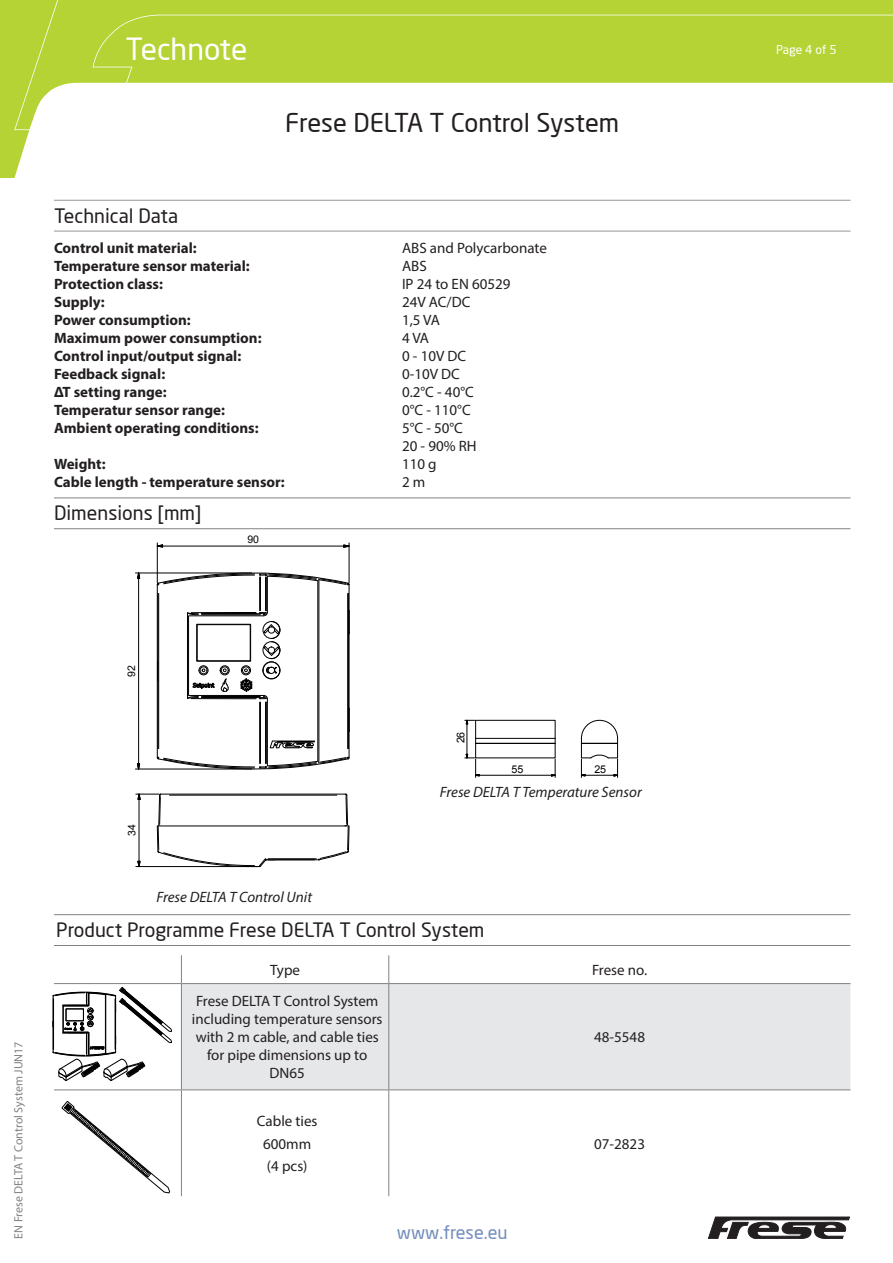
<style>
.page{position:relative;width:893px;height:1263px;background:#fff}
.page>*{position:absolute;margin:0;border:0;box-sizing:border-box;transform-origin:0 0}
.t1{font:30px "Neo Sans";color:#fff}
.t2{font:25.5px "Neo Sans";color:#231f20}
.Tekniske_data_-_Mell{font:19.5px "Neo Sans";color:#231f20}
.t3{font:18px "Neo Sans";color:#738cbd}
.Tekniske_data_-_Brød{font:700 15px "Myriad Pro";color:#231f20}
.Titler_-_index_uk{font:15px/18px "Myriad Pro";color:#231f20;text-align:center}
.Tekniske_data_-_Brød-2{font:15px "Myriad Pro";color:#231f20}
.Tekniske_data_-_Mell-2{font:italic 15px "Myriad Pro";color:#231f20}
.t4{font:12px "Myriad Pro";color:#808285}
.t5{font:12px "Neo Sans";letter-spacing:-.01em;color:#fff}
.t6{font:10.65px "Arial";color:#000}
.t7{font:10.5px "Arial";color:#000}
</style>
<div class="page">
<svg style="left:0;top:0;width:30px;height:177px;background:#bdd84b"></svg>
<svg style="left:14px;top:0;width:879px;height:130px;fill:#b5d334"></svg>
<svg style="left:708px;top:1217px;width:142px;height:22px"></svg>
<hr style="left:54px;top:231px;width:796px;height:1px;background:#939598">
<hr style="left:54px;top:200px;width:796px;height:1px;background:#939598">
<svg style="left:269px;top:740px;width:46px;height:8px"></svg>
<hr style="left:259px;top:702px;width:1px;height:61px;background:#000">
<hr style="left:260px;top:702px;width:1px;height:61px;background:#000">
<hr style="left:260px;top:577px;width:1px;height:34px;background:#000">
<hr style="left:259px;top:577px;width:1px;height:34px;background:#000">
<hr style="left:265px;top:577px;width:1px;height:34px;background:#000">
<hr style="left:265px;top:702px;width:1px;height:61px;background:#000">
<hr style="left:266px;top:577px;width:1px;height:34px;background:#000">
<hr style="left:347px;top:593px;width:1px;height:156px;background:#000">
<hr style="left:266px;top:702px;width:1px;height:61px;background:#000">
<hr style="left:348px;top:593px;width:1px;height:156px;background:#000">
<hr style="left:158px;top:593px;width:1px;height:156px;background:#000">
<hr style="left:187px;top:613px;width:1px;height:85px;background:#000">
<hr style="left:319px;top:580px;width:1px;height:182px;background:#000">
<hr style="left:267px;top:576px;width:1px;height:37px;background:#000">
<hr style="left:318px;top:581px;width:1px;height:180px;background:#000">
<hr style="left:267px;top:699px;width:1px;height:67px;background:#000">
<hr style="left:349px;top:584px;width:1px;height:174px;background:#000">
<svg style="left:157px;top:569px;width:193px;height:16px"></svg>
<hr style="left:157px;top:584px;width:1px;height:174px;background:#000">
<svg style="left:156px;top:756px;width:194px;height:13px"></svg>
<svg style="left:349px;top:708px;width:1px;height:24px"></svg>
<svg style="left:349px;top:610px;width:1px;height:25px"></svg>
<div style="left:241px;top:665px;width:10px;height:10px;border:1px solid #000;border-radius:50%"></div>
<div style="left:242px;top:666px;width:8px;height:8px;border:1px solid #000;border-radius:50%"></div>
<div style="left:199px;top:665px;width:9px;height:10px;border:1px solid #000;border-radius:50%"></div>
<div style="left:200px;top:666px;width:7px;height:8px;border:1px solid #000;border-radius:50%"></div>
<div style="left:220px;top:665px;width:10px;height:10px;border:1px solid #000;border-radius:50%"></div>
<div style="left:221px;top:666px;width:7px;height:8px;border:1px solid #000;border-radius:50%"></div>
<div style="left:196px;top:624px;width:55px;height:37px;border:1px solid #000"></div>
<div style="left:263px;top:661px;width:17px;height:18px;border:1px solid #000;border-radius:50%"></div>
<svg style="left:187px;top:612px;width:94px;height:47px"></svg>
<div style="left:263px;top:641px;width:17px;height:18px;border:1px solid #000;border-radius:50%"></div>
<svg style="left:187px;top:667px;width:91px;height:32px"></svg>
<svg style="left:156px;top:544px;width:7px;height:3px"></svg>
<svg style="left:343px;top:544px;width:6px;height:3px"></svg>
<hr style="left:163px;top:546px;width:181px;height:1px;background:#000">
<hr style="left:349px;top:543px;width:1px;height:40px;background:#000">
<hr style="left:157px;top:543px;width:1px;height:40px;background:#000">
<svg style="left:137px;top:572px;width:3px;height:10px"></svg>
<svg style="left:137px;top:763px;width:3px;height:6px"></svg>
<hr style="left:138px;top:578px;width:1px;height:186px;background:#000">
<hr style="left:135px;top:573px;width:117px;height:1px;background:#000">
<hr style="left:135px;top:769px;width:117px;height:1px;background:#000">
<svg style="left:136px;top:793px;width:214px;height:75px"></svg>
<hr style="left:136px;top:866px;width:122px;height:1px;background:#000">
<hr style="left:476px;top:743px;width:79px;height:1px;background:#000">
<hr style="left:479px;top:775px;width:72px;height:1px;background:#000">
<svg style="left:551px;top:759px;width:5px;height:18px"></svg>
<hr style="left:467px;top:724px;width:1px;height:30px;background:#000">
<svg style="left:465px;top:719px;width:91px;height:24px"></svg>
<svg style="left:465px;top:754px;width:15px;height:23px"></svg>
<svg style="left:580px;top:719px;width:39px;height:58px"></svg>
<hr style="left:54px;top:945px;width:796px;height:1px;background:#808285">
<hr style="left:54px;top:914px;width:796px;height:1px;background:#808285">
<div style="left:182px;top:984px;width:668px;height:105px;background:#e6e7e9"></div>
<svg style="left:388px;top:955px;width:1px;height:28px"></svg>
<svg style="left:181px;top:955px;width:1px;height:28px"></svg>
<hr style="left:54px;top:983px;width:127px;height:1px;background:#808285">
<hr style="left:181px;top:983px;width:208px;height:1px;background:#808285">
<hr style="left:181px;top:984px;width:1px;height:105px;background:#808285">
<hr style="left:389px;top:983px;width:461px;height:1px;background:#808285">
<hr style="left:388px;top:984px;width:1px;height:105px;background:#808285">
<hr style="left:54px;top:1089px;width:127px;height:1px;background:#808285">
<hr style="left:181px;top:1089px;width:208px;height:1px;background:#808285">
<hr style="left:181px;top:1090px;width:1px;height:106px;background:#808285">
<hr style="left:389px;top:1089px;width:461px;height:1px;background:#808285">
<hr style="left:388px;top:1090px;width:1px;height:106px;background:#808285">
<hr style="left:54px;top:528px;width:796px;height:1px;background:#808285">
<hr style="left:54px;top:497px;width:796px;height:1px;background:#808285">
<svg style="left:62px;top:1101px;width:108px;height:92px"></svg>
<svg style="left:53px;top:987px;width:119px;height:94px"></svg>
<h1 class="t1" style="left:125px;top:31px;width:123px">Technote</h1>
<h2 class="t2" style="left:285px;top:107px;width:335px">Frese DELTA T Control System</h2>
<p class="Tekniske_data_-_Mell" style="left:54px;top:204px;width:126px">Technical Data</p>
<p class="Tekniske_data_-_Brød" style="left:54px;top:238px;width:144px">Control unit material:</p>
<p class="Tekniske_data_-_Brød-2" style="left:402px;top:239px;width:146px">ABS and Polycarbonate</p>
<p class="Tekniske_data_-_Brød" style="left:54px;top:256px;width:197px">Temperature sensor material:</p>
<p class="Tekniske_data_-_Brød-2" style="left:402px;top:257px;width:26px">ABS</p>
<p class="Tekniske_data_-_Brød" style="left:54px;top:274px;width:110px">Protection class:</p>
<p class="Tekniske_data_-_Brød-2" style="left:402px;top:275px;width:110px">IP 24 to EN 60529</p>
<p class="Tekniske_data_-_Brød" style="left:54px;top:292px;width:52px">Supply:</p>
<p class="Tekniske_data_-_Brød-2" style="left:402px;top:293px;width:70px">24V AC/DC</p>
<p class="Tekniske_data_-_Brød" style="left:54px;top:310px;width:138px">Power consumption:</p>
<p class="Tekniske_data_-_Brød-2" style="left:402px;top:311px;width:39px">1,5 VA</p>
<p class="Tekniske_data_-_Brød" style="left:54px;top:328px;width:209px">Maximum power consumption:</p>
<p class="Tekniske_data_-_Brød-2" style="left:402px;top:329px;width:29px">4 VA</p>
<p class="Tekniske_data_-_Brød" style="left:54px;top:346px;width:189px">Control input/output signal:</p>
<p class="Tekniske_data_-_Brød-2" style="left:402px;top:347px;width:66px">0 - 10V DC</p>
<p class="Tekniske_data_-_Brød" style="left:54px;top:364px;width:113px">Feedback signal:</p>
<p class="Tekniske_data_-_Brød-2" style="left:402px;top:365px;width:59px">0-10V DC</p>
<p class="Tekniske_data_-_Brød" style="left:54px;top:382px;width:114px">ΔT setting range:</p>
<p class="Tekniske_data_-_Brød-2" style="left:402px;top:383px;width:73px">0.2°C - 40°C</p>
<p class="Tekniske_data_-_Brød" style="left:54px;top:400px;width:173px">Temperatur sensor range:</p>
<p class="Tekniske_data_-_Brød-2" style="left:402px;top:401px;width:70px">0°C - 110°C</p>
<p class="Tekniske_data_-_Brød" style="left:54px;top:418px;width:206px">Ambient operating conditions:</p>
<p class="Tekniske_data_-_Brød-2" style="left:402px;top:419px;width:62px">5°C - 50°C</p>
<p class="Tekniske_data_-_Brød-2" style="left:402px;top:437px;width:76px">20 - 90% RH</p>
<p class="Tekniske_data_-_Brød" style="left:54px;top:454px;width:53px">Weight:</p>
<p class="Tekniske_data_-_Brød-2" style="left:402px;top:455px;width:36px">110 g</p>
<p class="Tekniske_data_-_Brød" style="left:54px;top:472px;width:232px">Cable length - temperature sensor:</p>
<p class="Tekniske_data_-_Brød-2" style="left:402px;top:473px;width:25px">2 m</p>
<p class="Tekniske_data_-_Mell" style="left:54px;top:501px;width:149px">Dimensions [mm]</p>
<p class="t7" style="left:247px;top:532px;width:13px">90</p>
<p class="t4" style="left:11px;top:1239px;width:199px;rotate:-90deg">EN Frese DELTA T Control System JUN17</p>
<p class="t7" style="left:124px;top:677px;width:13px;rotate:-90deg">92</p>
<p class="t7" style="left:125px;top:836px;width:13px;rotate:-90deg">34</p>
<p class="Tekniske_data_-_Mell-2" style="left:156px;top:887px;width:157px">Frese DELTA T Control Unit</p>
<p class="t6" style="left:454px;top:743px;width:13px;rotate:-90deg">26</p>
<p class="t6" style="left:511px;top:762px;width:13px">55</p>
<p class="t6" style="left:594px;top:762px;width:13px">25</p>
<p class="Tekniske_data_-_Mell-2" style="left:440px;top:783px;width:203px">Frese DELTA T Temperature Sensor</p>
<p class="Tekniske_data_-_Mell" style="left:56px;top:918px;width:430px">Product Programme Frese DELTA T Control System</p>
<p class="Titler_-_index_uk" style="left:270px;top:961px;width:31px">Type</p>
<p class="Titler_-_index_uk" style="left:592px;top:961px;width:57px">Frese no.</p>
<p class="Titler_-_index_uk" style="left:192px;top:992px;width:192px">Frese DELTA T Control System including temperature sensors with 2 m cable, and cable ties for pipe dimensions up to<br>DN65</p>
<p class="Titler_-_index_uk" style="left:594px;top:1028px;width:52px">48-5548</p>
<p class="Titler_-_index_uk" style="left:257px;top:1112px;width:62px">Cable ties</p>
<p class="Titler_-_index_uk" style="left:263px;top:1134px;width:50px">600mm</p>
<p class="Titler_-_index_uk" style="left:267px;top:1157px;width:42px">(4 pcs)</p>
<p class="t3" style="left:397px;top:1222px;width:112px">www.frese.eu</p>
<p class="Titler_-_index_uk" style="left:594px;top:1134px;width:52px">07-2823</p>
<p class="t5" style="left:776px;top:42px;width:62px">Page 4 of 5</p>
</div>
